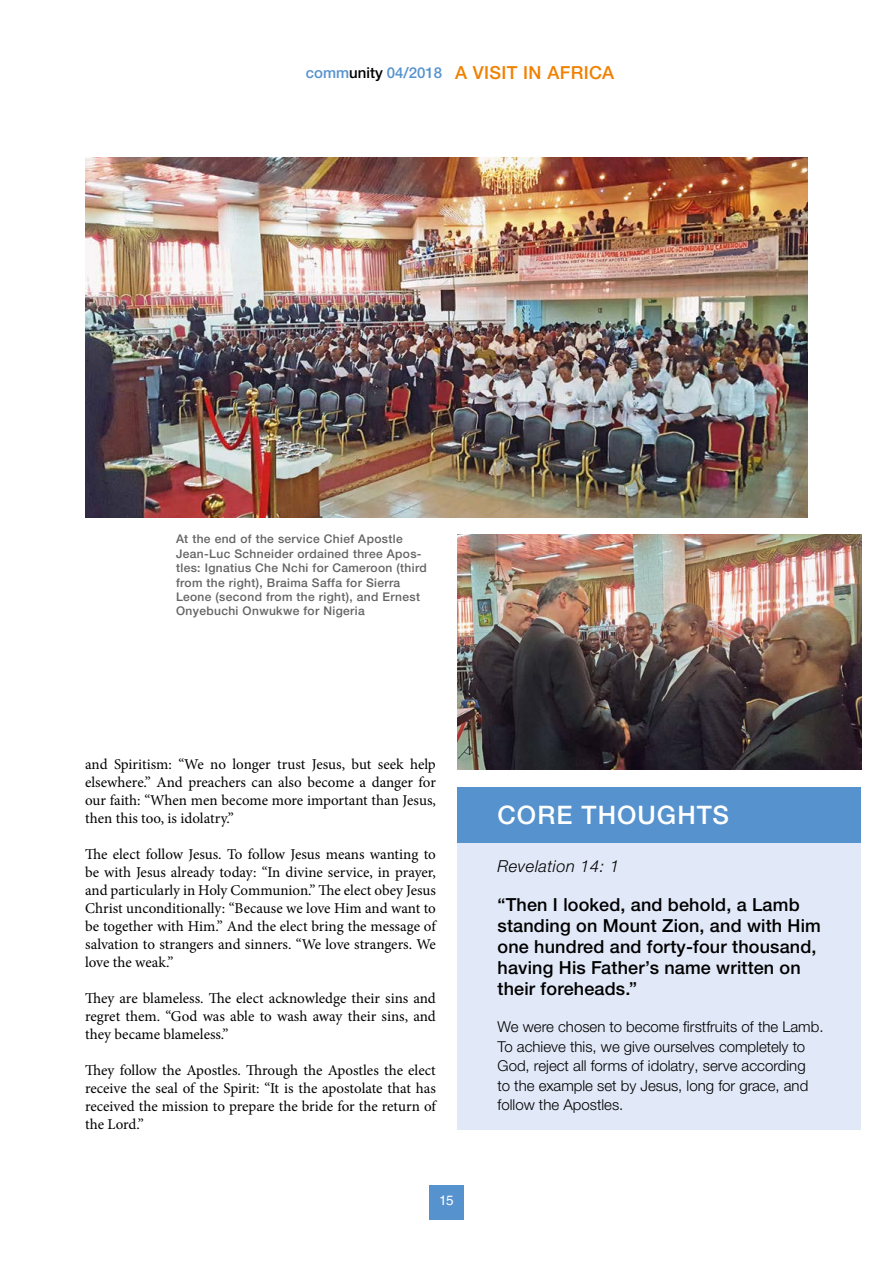
<style>
.page{position:relative;width:893px;height:1263px;background:#fff}
.page>*{position:absolute;margin:0;border:0;box-sizing:border-box;transform-origin:0 0}
.t1{font:500 25.5px "Helvetica Neue LTW1 G";letter-spacing:.04em;color:#fff}
.t2{font:500 18px/21px "Helvetica Neue LTW1 G";letter-spacing:.01em;color:#000}
.t3{font:500 18px "Helvetica Neue LTW1 G";letter-spacing:.02em;color:#f08100}
.t4{font:italic 300 16.5px "Helvetica Neue LTW1 G";letter-spacing:.03em;color:#000}
.t5{font:15px/18px "Minion Pro";letter-spacing:-.005em;color:#000;text-align:justify}
.t6{font:300 15px/19.5px "Helvetica Neue LTW1 G";color:#000}
.t7{font:300 13.5px "Helvetica Neue LTW1 G";color:#fff}
.t8{font:500 12px/14.4px "Helvetica Neue LTW1 G";letter-spacing:.03em;color:#646363}
.s1{font-size:15px;color:#5692ce}
.s2{font-size:15px;color:#000}
.s3{font-family:"Helvetica LT Std";font-weight:400}
</style>
<div class="page">
<div style="left:429px;top:1185px;width:35px;height:34px;background:#5692ce"></div>
<div style="left:457px;top:787px;width:404px;height:342px;background:#e1e8f7"></div>
<div style="left:457px;top:787px;width:404px;height:55px;background:#5692ce"></div>
<img style="left:85px;top:157px;width:723px;height:360px">
<img style="left:457px;top:535px;width:404px;height:234px">
<p class="t3" style="left:306px;top:62px;width:310px"><span class="s1">comm</span><span class="s2">unity</span> <span class="s1">04/2018</span> A VISIT IN AFRICA</p>
<p class="t8" style="left:176px;top:532px;width:252px">At the end of the service Chief Apostle Jean-Luc Schneider ordained three Apos&shy;tles: Ignatius Che Nchi for Cameroon (third from the right), Braima Saffa for Sierra Leone (second from the right), and Ernest Onyebuchi Onwukwe for Nigeria</p>
<p class="t5" style="left:85px;top:755px;width:352px">and Spiritism: “We no longer trust Jesus, but seek help elsewhere.” And preachers can also become a danger for our faith: “When men become more important than Jesus, then this too, is idolatry.”</p>
<p class="t5" style="left:85px;top:845px;width:352px">The elect follow Jesus. To follow Jesus means wanting to be with Jesus already today: “In divine service, in prayer, and particularly in Holy Communion.” The elect obey Jesus Christ unconditionally: “Because we love Him and want to be together with Him.” And the elect bring the message of salvation to strangers and sinners. “We love strangers. We love the weak.”</p>
<p class="t5" style="left:85px;top:989px;width:352px">They are blameless. The elect acknowledge their sins and regret them. “God was able to wash away their sins, and they became blameless.”</p>
<p class="t5" style="left:85px;top:1061px;width:352px">They follow the Apostles. Through the Apostles the elect receive the seal of the Spirit: “It is the apostolate that has received the mission to prepare the bride for the return of the Lord.”</p>
<p class="t7" style="left:439px;top:1189px;width:17px">15<span class="s3">15</span></p>
<h1 class="t1" style="left:498px;top:800px;width:233px">CORE THOUGHTS</h1>
<p class="t4" style="left:498px;top:856px;width:123px">Revelation 14: 1</p>
<p class="t2" style="left:498px;top:894px;width:325px">“Then I looked, and behold, a Lamb standing on Mount Zion, and with Him one hundred and forty-four thousand, having His Father’s name written on their foreheads.”</p>
<p class="t6" style="left:498px;top:1017px;width:327px">We were chosen to become firstfruits of the Lamb.<br>To achieve this, we give ourselves completely to God, reject all forms of idolatry, serve according<br>to the example set by Jesus, long for grace, and follow the Apostles.</p>
</div>
